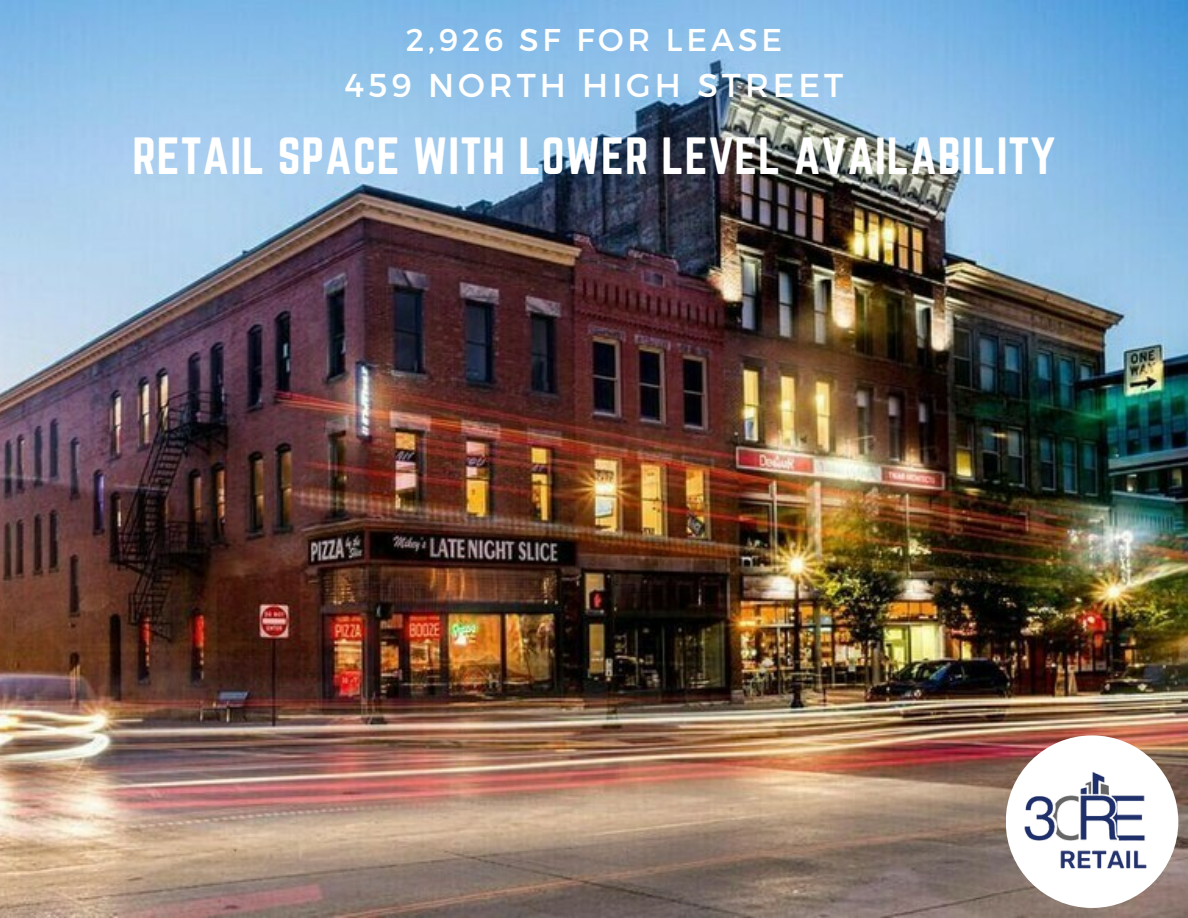
<style>
.page{position:relative;width:1188px;height:918px;background:#fff}
.page>*{position:absolute;margin:0;border:0;box-sizing:border-box;transform-origin:0 0}
.t1{font:45.75px "Norwester";letter-spacing:.02em;color:#fff}
.t2{font:33px "Montserrat";letter-spacing:.12em;color:#fff}
.t3{font:31.5px "Montserrat";letter-spacing:.12em;color:#fff}
</style>
<div class="page">
<img style="left:0;top:0;width:1188px;height:918px">
<img style="left:996px;top:735px;width:182px;height:183px;border-radius:50%">
<h1 class="t3" style="left:406px;top:19px;width:378px">2,926 SF FOR LEASE</h1>
<p class="t2" style="left:345px;top:64px;width:500px">459 NORTH HIGH STREET</p>
<p class="t1" style="left:133px;top:128px;width:924px">RETAIL SPACE WITH LOWER LEVEL AVAILABILITY</p>
</div>
